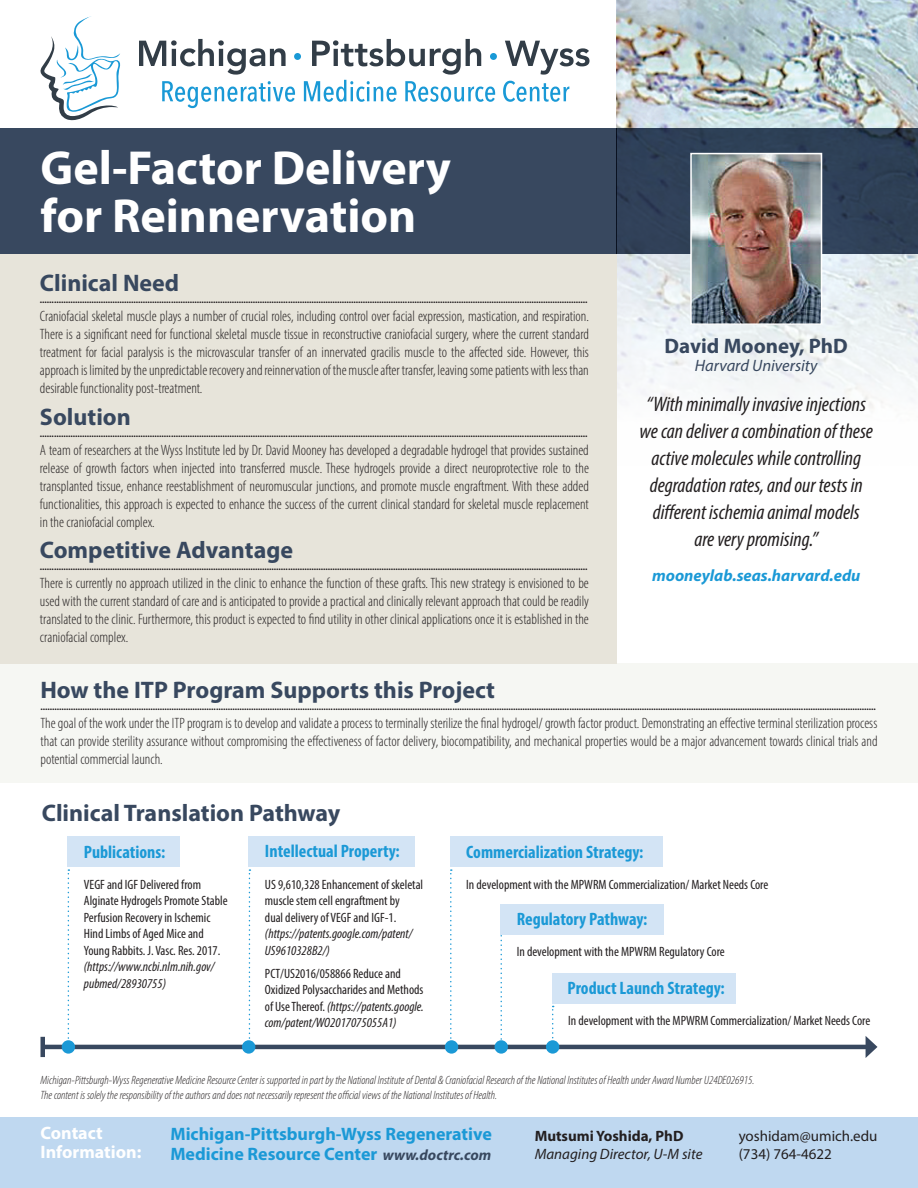
<style>
.page{position:relative;width:918px;height:1188px;background:#fff}
.page>*{position:absolute;margin:0;border:0;box-sizing:border-box;transform-origin:0 0}
.t1{font:700 48px/48px "Myriad Pro";color:#fff}
.t2{font:700 24px "Myriad Pro";color:#38485f}
.t3{font:italic condensed 21px/27px "Myriad Pro";color:#231f20;text-align:center}
.t4{font:700 21px "Myriad Pro";color:#38485f}
.t5{font:700 condensed 18px "Myriad Pro";color:#1b99d6}
.t6{font:700 18px/19.5px "Myriad Pro";color:#1b99d6}
.t7{font:700 18px/19.5px "Myriad Pro";color:#fff}
.t8{font:italic 700 16.5px "Myriad Pro";color:#1b99d6}
.t9{font:italic 16.5px "Myriad Pro";color:#38485f}
.t10{font:300 condensed 15px/18px "Myriad Pro";color:#231f20;text-align:justify}
.t11{font:15px/18px "Myriad Pro";color:#231f20}
.t12{font:italic 15px "Myriad Pro";color:#231f20}
.t13{font:700 15px "Myriad Pro";color:#231f20}
.t14{font:condensed 13.5px/16.5px "Myriad Pro";color:#231f20}
.t15{font:italic condensed 13.5px/16.5px "Myriad Pro";color:#231f20}
.t16{font:italic 300 condensed 12px/15px "Myriad Pro";color:#231f20}
.t17{font:700 9px "Myriad Pro";color:#231f20}
.s1{font-style:italic}
.s2{font-style:italic;font-size:15px;color:#38485f}
</style>
<div class="page">
<div style="left:0;top:663px;width:918px;height:120px;background:#f6f7f3"></div>
<img style="left:617px;top:0;width:301px;height:409px">
<div style="left:0;top:254px;width:616px;height:409px;background:#e7e4da"></div>
<div style="left:616px;top:128px;width:302px;height:126px;background:#2e4057"></div>
<div style="left:0;top:128px;width:616px;height:126px;background:#38485f"></div>
<svg style="left:139px;top:39px;width:147px;height:36px"></svg>
<svg style="left:505px;top:41px;width:84px;height:34px"></svg>
<svg style="left:162px;top:81px;width:133px;height:27px"></svg>
<svg style="left:304px;top:39px;width:191px;height:63px"></svg>
<svg style="left:503px;top:81px;width:66px;height:21px"></svg>
<div style="left:294px;top:53px;width:7px;height:7px;background:#1999d6;border-radius:50%"></div>
<div style="left:490px;top:53px;width:7px;height:7px;background:#1999d6;border-radius:50%"></div>
<svg style="left:40px;top:16px;width:81px;height:104px"></svg>
<img style="left:693px;top:156px;width:126px;height:166px">
<div style="left:690px;top:153px;width:132px;height:172px;border:2px solid #fff"></div>
<hr style="left:43px;top:1045px;width:827px;height:4px;background:#38485f">
<div style="left:40px;top:1037px;width:5px;height:20px;background:#38485f"></div>
<svg style="left:866px;top:1036px;width:12px;height:22px"></svg>
<svg style="left:68px;top:869px;width:1px;height:170px"></svg>
<svg style="left:249px;top:869px;width:1px;height:170px"></svg>
<svg style="left:450px;top:869px;width:2px;height:170px"></svg>
<svg style="left:552px;top:1006px;width:2px;height:33px"></svg>
<svg style="left:500px;top:935px;width:2px;height:105px"></svg>
<div style="left:68px;top:837px;width:112px;height:30px;background:#d3e4f5"></div>
<div style="left:249px;top:837px;width:166px;height:30px;background:#d3e4f5"></div>
<div style="left:450px;top:837px;width:212px;height:30px;background:#d3e4f5"></div>
<div style="left:552px;top:973px;width:183px;height:31px;background:#d3e4f5"></div>
<div style="left:500px;top:904px;width:164px;height:31px;background:#d3e4f5"></div>
<div style="left:62px;top:1040px;width:13px;height:14px;background:#1b99d6;border-radius:50%"></div>
<div style="left:242px;top:1040px;width:13px;height:14px;background:#1b99d6;border-radius:50%"></div>
<div style="left:445px;top:1040px;width:13px;height:14px;background:#1b99d6;border-radius:50%"></div>
<div style="left:495px;top:1040px;width:13px;height:14px;background:#1b99d6;border-radius:50%"></div>
<div style="left:546px;top:1040px;width:13px;height:14px;background:#1b99d6;border-radius:50%"></div>
<div style="left:0;top:1117px;width:918px;height:71px;background:#bfd8f0"></div>
<h1 class="t1" style="left:40px;top:142px;width:412px">Gel-Factor Delivery for Reinnervation</h1>
<h2 class="t2" style="left:40px;top:268px;width:141px">Clinical Need</h2>
<p class="t17" style="left:40px;top:294px;width:549px">..........................................................................................................................................................................................................................................</p>
<p class="t10" style="left:40px;top:307px;width:551px">Craniofacial skeletal muscle plays a number of crucial roles, including control over facial expression, mastication, and respiration.<br>There is a significant need for functional skeletal muscle tissue in reconstructive craniofacial surgery, where the current standard treatment for facial paralysis is the microvascular transfer of an innervated gracilis muscle to the affected side. However, this approach is limited by the unpredictable recovery and reinnervation of the muscle after transfer, leaving some patients with less than desirable functionality post-treatment.</p>
<h2 class="t2" style="left:40px;top:401px;width:92px">Solution</h2>
<p class="t17" style="left:40px;top:428px;width:549px">..........................................................................................................................................................................................................................................</p>
<p class="t10" style="left:40px;top:441px;width:550px">A team of researchers at the Wyss Institute led by Dr. David Mooney has developed a degradable hydrogel that provides sustained release of growth factors when injected into transferred muscle. These hydrogels provide a direct neuroprotective role to the transplanted tissue, enhance reestablishment of neuromuscular junctions, and promote muscle engraftment. With these added functionalities, this approach is expected to enhance the success of the current clinical standard for skeletal muscle replacement in the craniofacial complex.</p>
<h2 class="t2" style="left:40px;top:535px;width:255px">Competitive Advantage</h2>
<p class="t17" style="left:40px;top:561px;width:549px">..........................................................................................................................................................................................................................................</p>
<p class="t10" style="left:40px;top:574px;width:551px">There is currently no approach utilized in the clinic to enhance the function of these grafts. This new strategy is envisioned to be used with the current standard of care and is anticipated to provide a practical and clinically relevant approach that could be readily translated to the clinic. Furthermore, this product is expected to find utility in other clinical applications once it is established in the craniofacial complex.</p>
<h3 class="t4" style="left:665px;top:332px;width:185px">David Mooney, PhD</h3>
<p class="t9" style="left:695px;top:355px;width:124px">Harvard University</p>
<h3 class="t3" style="left:639px;top:391px;width:235px">“With minimally invasive injections we can deliver a combination of these active molecules while controlling degradation rates, and our tests in different ischemia animal models<br>are very promising.”</h3>
<p class="t8" style="left:652px;top:565px;width:210px">mooneylab.seas.harvard.edu</p>
<h2 class="t2" style="left:40px;top:674px;width:456px">How the ITP Program Supports this Project</h2>
<p class="t17" style="left:40px;top:701px;width:837px">.....................................................................................................................................................................................................................................................................................................................................................................</p>
<p class="t10" style="left:40px;top:714px;width:839px">The goal of the work under the ITP program is to develop and validate a process to terminally sterilize the final hydrogel/ growth factor product. Demonstrating an effective terminal sterilization process that can provide sterility assurance without compromising the effectiveness of factor delivery, biocompatibility, and mechanical properties would be a major advancement towards clinical trials and potential commercial launch.</p>
<h2 class="t2" style="left:42px;top:797px;width:300px">Clinical Translation Pathway</h2>
<p class="t5" style="left:84px;top:841px;width:83px">Publications:</p>
<p class="t5" style="left:265px;top:840px;width:136px">Intellectual Property:</p>
<p class="t5" style="left:466px;top:841px;width:179px">Commercialization Strategy:</p>
<p class="t14" style="left:84px;top:876px;width:145px">VEGF and IGF Delivered from<br>Alginate Hydrogels Promote Stable<br>Perfusion Recovery in Ischemic<br>Hind Limbs of Aged Mice and<br>Young Rabbits. J. Vasc. Res. 2017.</p>
<p class="t15" style="left:84px;top:958px;width:132px">(https://www.ncbi.nlm.nih.gov/ pubmed/28930755)</p>
<p class="t14" style="left:265px;top:876px;width:160px">US 9,610,328 Enhancement of skeletal muscle stem cell engraftment by<br>dual delivery of VEGF and IGF-1.</p>
<p class="t15" style="left:265px;top:925px;width:149px">(https://patents.google.com/patent/<br>US9610328B2/)</p>
<p class="t14" style="left:265px;top:965px;width:160px">PCT/US2016/058866 Reduce and Oxidized Polysaccharides and Methods of Use Thereof. <span class="s1">(https://patents.google. com/patent/WO2017075055A1)</span></p>
<p class="t14" style="left:466px;top:876px;width:304px">In development with the MPWRM Commercialization/ Market Needs Core</p>
<p class="t5" style="left:517px;top:908px;width:132px">Regulatory Pathway:</p>
<p class="t14" style="left:517px;top:943px;width:210px">In development with the MPWRM Regulatory Core</p>
<p class="t5" style="left:568px;top:977px;width:159px">Product Launch Strategy:</p>
<p class="t14" style="left:568px;top:1012px;width:304px">In development with the MPWRM Commercialization/ Market Needs Core</p>
<p class="t16" style="left:40px;top:1072px;width:715px">Michigan-Pittsburgh-Wyss Regenerative Medicine Resource Center is supported in part by the National Institute of Dental &amp; Craniofacial Research of the National Institutes of Health under Award Number U24DE026915.<br>The content is solely the responsibility of the authors and does not necessarily represent the official views of the National Institutes of Health.</p>
<p class="t7" style="left:40px;top:1122px;width:102px">Contact<br>Information:</p>
<p class="t6" style="left:170px;top:1124px;width:323px">Michigan-Pittsburgh-Wyss Regenerative<br>Medicine Resource Center <span class="s2">www.doctrc.com</span></p>
<p class="t13" style="left:535px;top:1126px;width:150px">Mutsumi Yoshida, PhD</p>
<p class="t12" style="left:535px;top:1145px;width:169px">Managing Director, U-M site</p>
<p class="t11" style="left:739px;top:1127px;width:140px">yoshidam@umich.edu (734) 764-4622</p>
</div>
